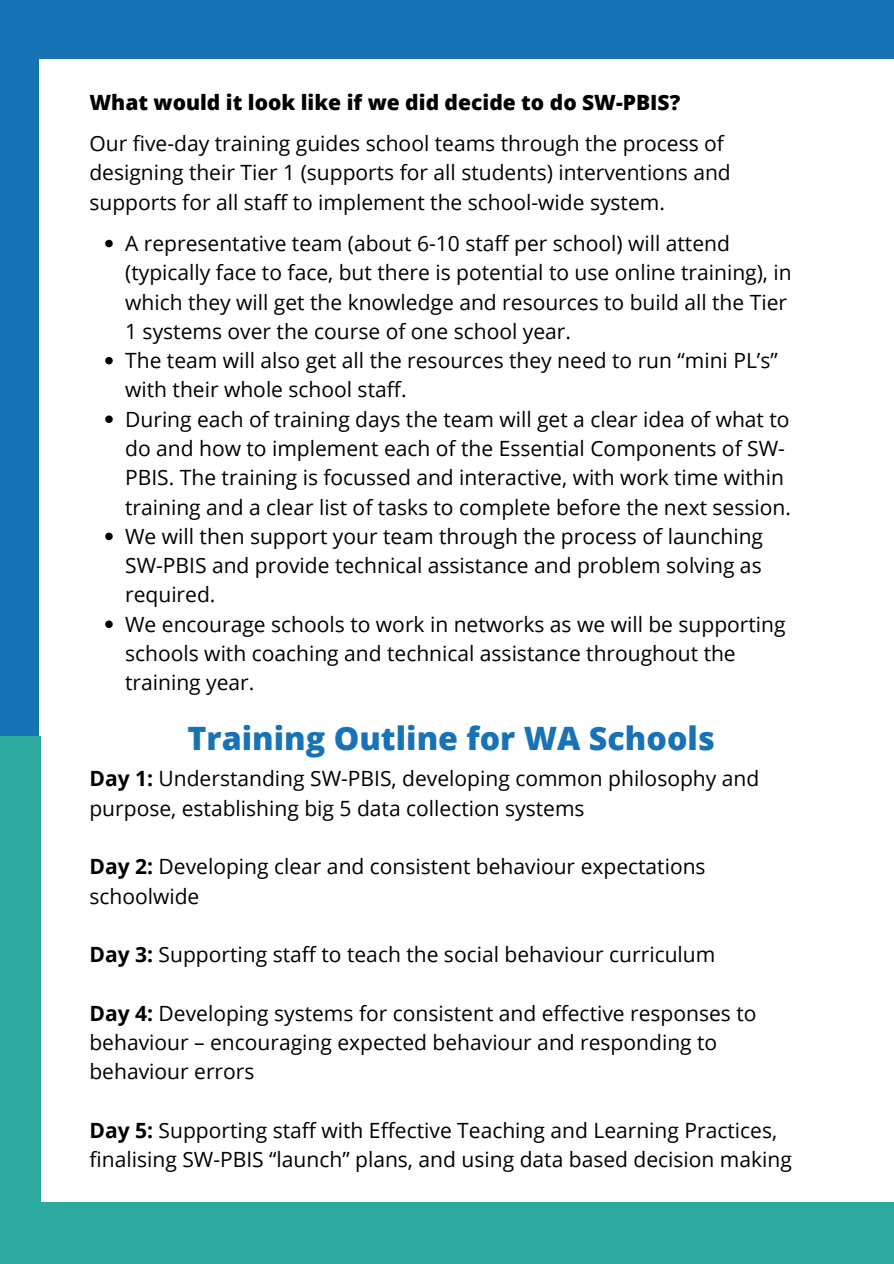
<style>
.page{position:relative;width:894px;height:1264px;background:#fff}
.page>*{position:absolute;margin:0;border:0;box-sizing:border-box;transform-origin:0 0}
.t1{font:800 32.1px "Open Sans";color:#1873b6}
.t2{font:21px/29.2px "Open Sans";color:#000}
.t3{font:800 21px "Open Sans";color:#000}
.s1{font-weight:700}
</style>
<div class="page">
<div style="left:0;top:1px;width:39px;height:735px;background:#1873b6"></div>
<div style="left:0;top:736px;width:41px;height:527px;background:#2daa9f"></div>
<div style="left:0;top:0;width:893px;height:58px;background:#1873b6"></div>
<div style="left:0;top:1202px;width:893px;height:61px;background:#2daa9f"></div>
<svg style="left:105px;top:240px;width:8px;height:7px"></svg>
<svg style="left:105px;top:357px;width:8px;height:7px"></svg>
<svg style="left:105px;top:415px;width:8px;height:8px"></svg>
<svg style="left:105px;top:532px;width:8px;height:8px"></svg>
<svg style="left:105px;top:620px;width:8px;height:8px"></svg>
<p class="t3" style="left:89px;top:87px;width:592px">What would it look like if we did decide to do SW-PBIS?</p>
<p class="t2" style="left:89px;top:128px;width:642px">Our five-day training guides school teams through the process of designing their Tier 1 (supports for all students) interventions and supports for all staff to implement the school-wide system.</p>
<p class="t2" style="left:125px;top:228px;width:667px">A representative team (about 6-10 staff per school) will attend (typically face to face, but there is potential to use online training), in which they will get the knowledge and resources to build all the Tier 1 systems over the course of one school year.</p>
<p class="t2" style="left:125px;top:345px;width:654px">The team will also get all the resources they need to run “mini PL’s” with their whole school staff.</p>
<p class="t2" style="left:125px;top:404px;width:667px">During each of training days the team will get a clear idea of what to do and how to implement each of the Essential Components of SW-PBIS. The training is focussed and interactive, with work time within training and a clear list of tasks to complete before the next session.</p>
<p class="t2" style="left:125px;top:521px;width:639px;text-align:justify">We will then support your team through the process of launching SW-PBIS and provide technical assistance and problem solving as required.</p>
<p class="t2" style="left:125px;top:609px;width:661px">We encourage schools to work in networks as we will be supporting schools with coaching and technical assistance throughout the training year.</p>
<p class="t1" style="left:187px;top:715px;width:529px">Training Outline for WA Schools</p>
<p class="t2" style="left:89px;top:763px;width:671px"><span class="s1">Day 1:</span> Understanding SW-PBIS, developing common philosophy and purpose, establishing big 5 data collection systems</p>
<p class="t2" style="left:89px;top:851px;width:617px"><span class="s1">Day 2:</span> Developing clear and consistent behaviour expectations schoolwide</p>
<p class="t2" style="left:89px;top:939px;width:627px"><span class="s1">Day 3:</span> Supporting staff to teach the social behaviour curriculum</p>
<p class="t2" style="left:89px;top:998px;width:668px"><span class="s1">Day 4:</span> Developing systems for consistent and effective responses to behaviour – encouraging expected behaviour and responding to behaviour errors</p>
<p class="t2" style="left:89px;top:1115px;width:703px"><span class="s1">Day 5:</span> Supporting staff with Effective Teaching and Learning Practices, finalising SW-PBIS “launch” plans, and using data based decision making</p>
</div>
